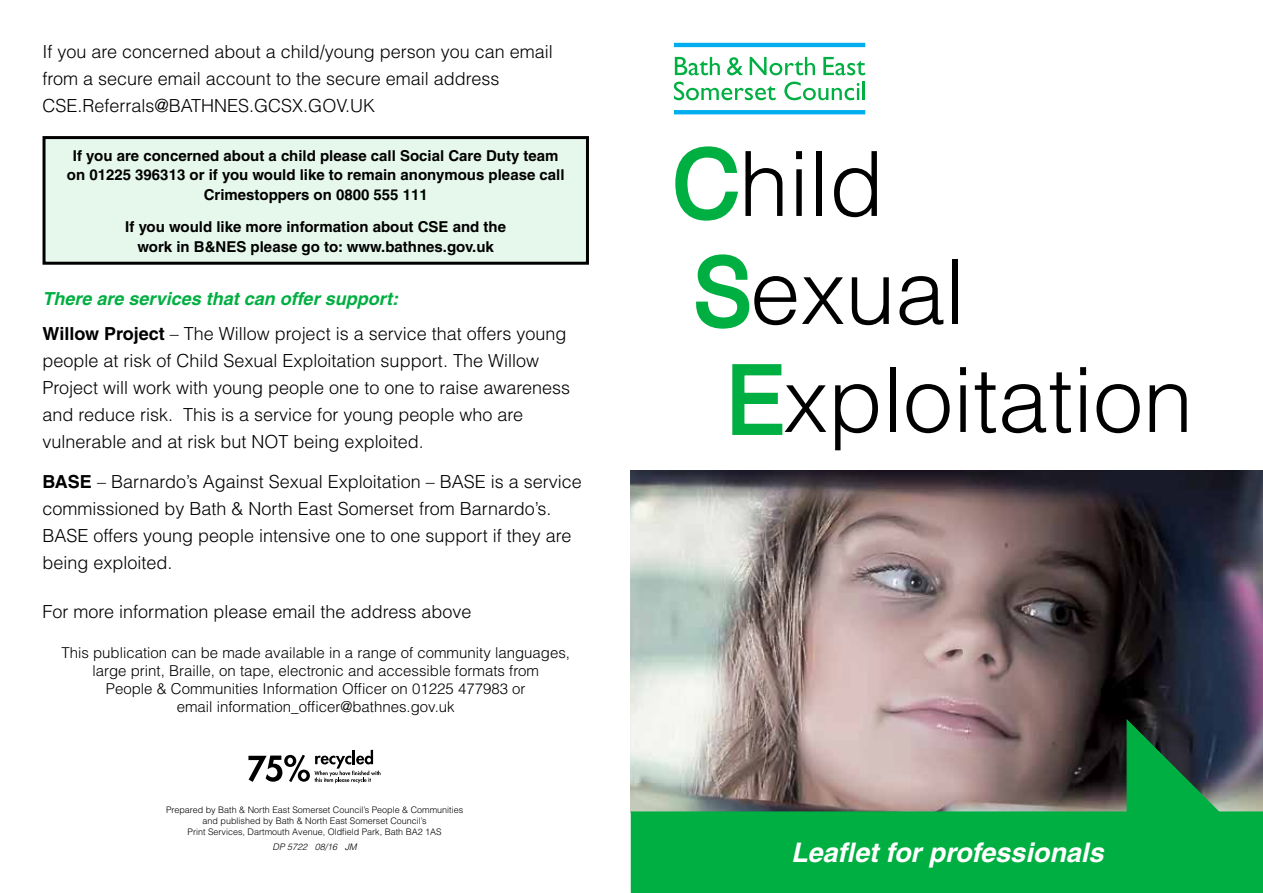
<style>
.page{position:relative;width:1263px;height:893px;background:#fff}
.page>*{position:absolute;margin:0;border:0;box-sizing:border-box;transform-origin:0 0}
.t1{font:300 90px "Helvetica";color:#000}
.t2{font:italic 700 27px "Helvetica";color:#fff}
.t3{font:300 18px/27px "Helvetica";color:#000}
.t4{font:700 15px/19.5px "Helvetica";color:#000;text-align:center}
.t5{font:300 15px/18px "Helvetica";color:#000;text-align:center}
.t6{font:300 9px/10.8px "Helvetica";color:#000;text-align:center}
.t7{font:italic 300 9px "Helvetica";color:#000}
.s1{font-weight:700;font-style:italic;color:#00af41}
.s2{font-weight:700}
.s3{color:#00af41}
</style>
<div class="page">
<img style="left:631px;top:471px;width:632px;height:340px">
<svg style="left:675px;top:146px;width:64px;height:75px"></svg>
<svg style="left:696px;top:254px;width:54px;height:75px"></svg>
<svg style="left:732px;top:364px;width:51px;height:71px"></svg>
<hr style="left:674px;top:110px;width:191px;height:4px;background:#00aeef">
<hr style="left:674px;top:43px;width:191px;height:4px;background:#00aeef">
<svg style="left:675px;top:57px;width:45px;height:18px"></svg>
<svg style="left:727px;top:57px;width:16px;height:18px"></svg>
<svg style="left:750px;top:57px;width:65px;height:18px"></svg>
<svg style="left:823px;top:57px;width:42px;height:18px"></svg>
<svg style="left:674px;top:82px;width:102px;height:18px"></svg>
<svg style="left:784px;top:82px;width:81px;height:18px"></svg>
<svg style="left:1126px;top:720px;width:95px;height:91px;background:#166e3f"></svg>
<div style="left:631px;top:812px;width:632px;height:80px;background:#00af41"></div>
<div style="left:631px;top:811px;width:632px;height:82px;border:2px solid #00af41"></div>
<svg style="left:248px;top:750px;width:132px;height:33px"></svg>
<div style="left:44px;top:138px;width:543px;height:125px;background:#e6f7ec"></div>
<div style="left:43px;top:136px;width:546px;height:129px;border:3px solid #000"></div>
<p class="t3" style="left:43px;top:38px;width:512px">If you are concerned about a child/young person you can email from a secure email account to the secure email address<br>CSE.Referrals@BATHNES.GCSX.GOV.UK</p>
<p class="t4" style="left:67px;top:146px;width:499px">If you are concerned about a child please call Social Care Duty team on 01225 396313 or if you would like to remain anonymous please call<br>Crimestoppers on 0800 555 111</p>
<p class="t4" style="left:125px;top:217px;width:382px">If you would like more information about CSE and the work in B&amp;NES please go to: www.bathnes.gov.uk</p>
<p class="t3" style="left:43px;top:281px;width:525px;line-height:35.5px"><span class="s1">There are services that can offer support:<br></span><span class="s2">Willow Project</span> – The Willow project is a service that offers young</p>
<p class="t3" style="left:43px;top:347px;width:529px">people at risk of Child Sexual Exploitation support. The Willow Project will work with young people one to one to raise awareness and reduce risk. This is a service for young people who are vulnerable and at risk but NOT being exploited.</p>
<p class="t3" style="left:43px;top:468px;width:541px"><span class="s2">BASE</span> – Barnardo’s Against Sexual Exploitation – BASE is a service commissioned by Bath &amp; North East Somerset from Barnardo’s.<br>BASE offers young people intensive one to one support if they are being exploited.</p>
<p class="t3" style="left:43px;top:597px;width:430px">For more information please email the address above</p>
<p class="t5" style="left:61px;top:644px;width:510px">This publication can be made available in a range of community languages, large print, Braille, on tape, electronic and accessible formats from<br>People &amp; Communities Information Officer on 01225 477983 or<br>email information_officer@bathnes.gov.uk</p>
<p class="t6" style="left:166px;top:804px;width:299px">Prepared by Bath &amp; North East Somerset Council’s People &amp; Communities and published by Bath &amp; North East Somerset Council’s<br>Print Services, Dartmouth Avenue, Oldfield Park, Bath BA2 1AS</p>
<p class="t7" style="left:273px;top:841px;width:86px">DP 5722 08/16 JM</p>
<h1 class="t1" style="left:674px;top:128px;width:211px"><span class="s3">C</span>hild</h1>
<h1 class="t1" style="left:695px;top:236px;width:272px"><span class="s3">S</span>exual</h1>
<h1 class="t1" style="left:728px;top:344px;width:467px"><span class="s3">E</span>xploitation</h1>
<h2 class="t2" style="left:791px;top:836px;width:314px">Leaflet for professionals</h2>
</div>
